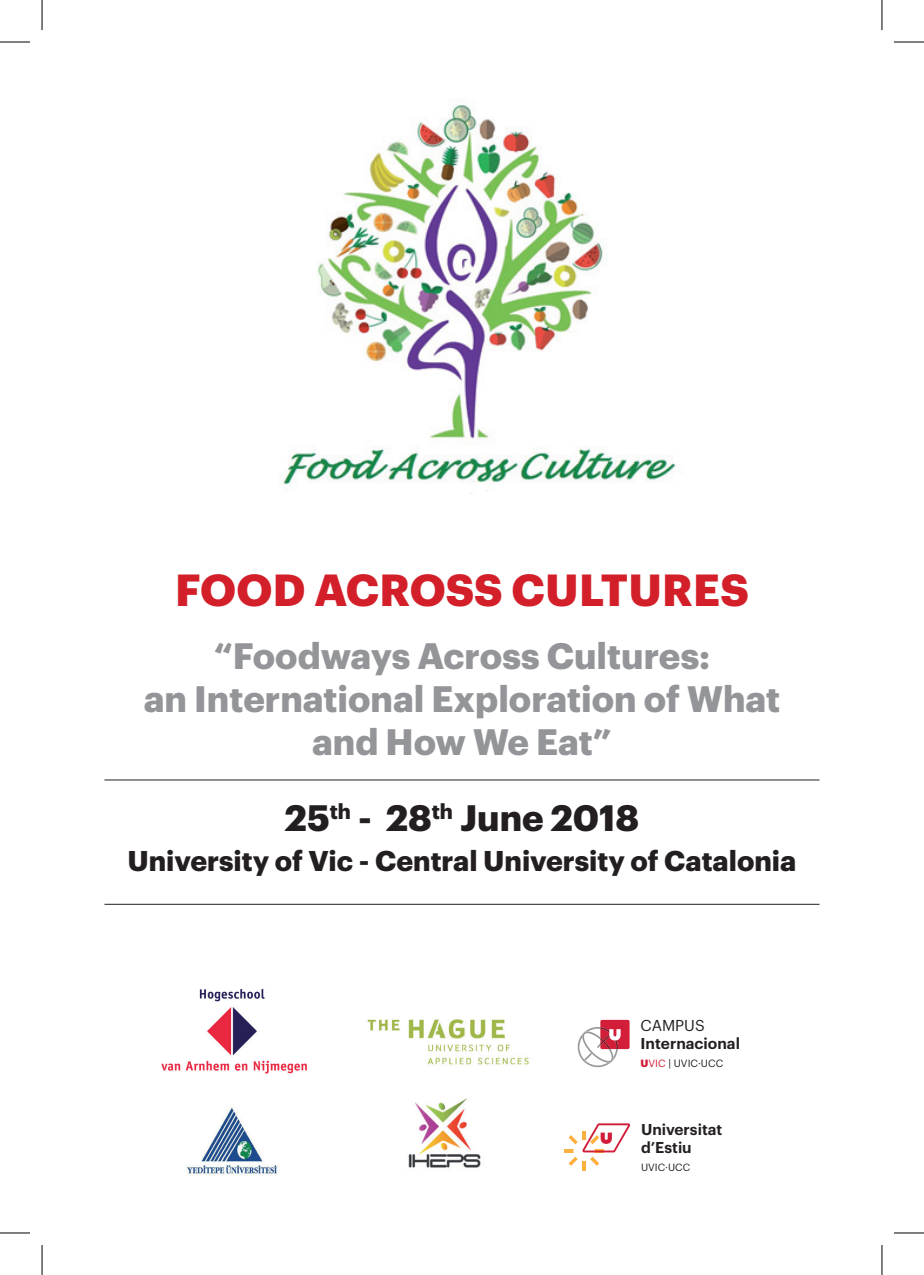
<style>
.page{position:relative;width:924px;height:1275px;background:#fff}
.page>*{position:absolute;margin:0;border:0;box-sizing:border-box;transform-origin:0 0}
.t1{font:700 44px "Graphik";letter-spacing:.005em;color:#d31f29}
.t2{font:700 36px/43.2px "Graphik";color:#939598;text-align:center}
.t3{font:700 36px "Graphik";color:#231f20}
.t4{font:700 28px "Graphik";color:#231f20}
.t5{font:600 15.4px/18px "Graphik";color:#231f20}
.t6{font:15.4px "Graphik";color:#231f20}
.t7{font:10.4px "Graphik";color:#231f20}
.t8{font:10.2px "Graphik";color:#231f20}
.s1{font-weight:900;color:#d21e38}
.s2{color:#d21e38}
</style>
<div class="page">
<img style="left:283px;top:105px;width:393px;height:389px">
<img style="left:408px;top:1098px;width:73px;height:70px">
<img style="left:186px;top:1107px;width:92px;height:67px">
<img style="left:161px;top:988px;width:146px;height:86px">
<img style="left:367px;top:1019px;width:162px;height:46px">
<svg style="left:577px;top:1020px;width:52px;height:47px"></svg>
<hr style="left:582px;top:1130px;width:3px;height:40px;background:#fbb03f">
<svg style="left:564px;top:1149px;width:4px;height:3px"></svg>
<svg style="left:568px;top:1123px;width:62px;height:42px"></svg>
<hr style="left:104px;top:779px;width:715px;height:1px;background:#231f20">
<hr style="left:104px;top:904px;width:715px;height:1px;background:#231f20">
<hr style="left:0;top:42px;width:30px;height:1px;background:#000">
<hr style="left:893px;top:42px;width:30px;height:1px;background:#000">
<hr style="left:0;top:1232px;width:30px;height:1px;background:#000">
<hr style="left:893px;top:1232px;width:30px;height:1px;background:#000">
<hr style="left:42px;top:0;width:1px;height:30px;background:#000">
<hr style="left:42px;top:1245px;width:1px;height:30px;background:#000">
<hr style="left:881px;top:0;width:1px;height:30px;background:#000">
<hr style="left:881px;top:1245px;width:1px;height:30px;background:#000">
<p class="t1" style="left:175px;top:556px;width:575px">Food Across Cultures</p>
<p class="t2" style="left:144px;top:631px;width:637px">“Foodways Across Cultures:<br>an International Exploration of What and How We Eat”</p>
<p class="t3" style="left:285px;top:790px;width:355px">25<sup>th</sup> - 28<sup>th</sup> June 2018</p>
<p class="t4" style="left:127px;top:839px;width:670px">University of Vic - Central University of Catalonia</p>
<p class="t6" style="left:640px;top:1013px;width:66px">CAMPUS</p>
<p class="t5" style="left:640px;top:1033px;width:101px">Internacional</p>
<p class="t7" style="left:640px;top:1055px;width:84px"><span class="s1">U</span><span class="s2">VIC</span> | UVIC·UCC</p>
<p class="t5" style="left:640px;top:1118px;width:83px">Universitat d’Estiu</p>
<p class="t8" style="left:640px;top:1159px;width:51px">UVIC·UCC</p>
</div>
